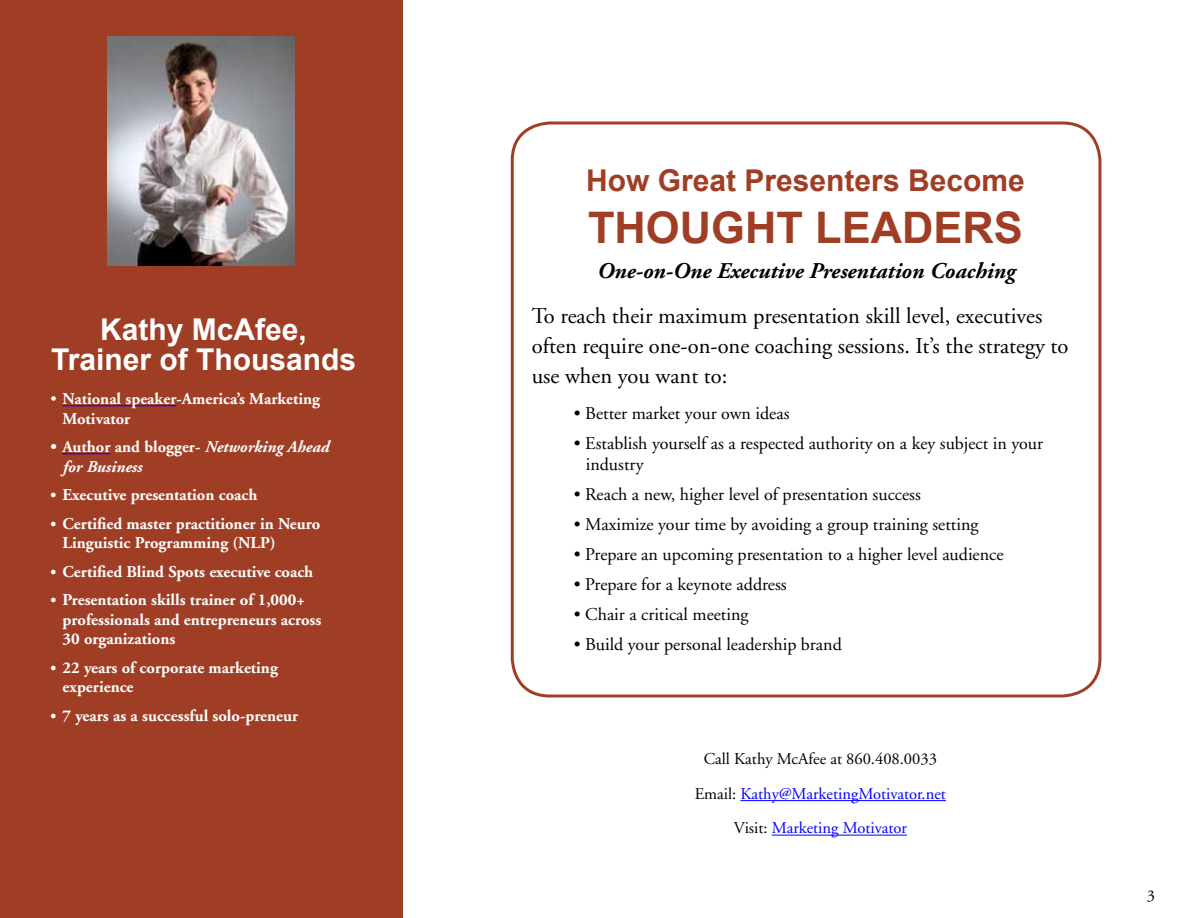
<style>
.page{position:relative;width:1188px;height:918px;background:#fff}
.page>*{position:absolute;margin:0;border:0;box-sizing:border-box;transform-origin:0 0}
.t1{font:700 43.5px "Arial";color:#a03e25}
.t2{font:700 30px/30px "Arial";color:#fff;text-align:center}
.t3{font:700 30px "Arial";color:#a03e25}
.t4{font:22.5px/30px "Adobe Garamond";color:#000}
.t5{font:italic 700 22.5px "Adobe Garamond";color:#000}
.t6{font:18px/21px "Adobe Garamond";color:#000}
.t7{font:700 16.5px/19.5px "Adobe Garamond";color:#fff}
.t8{font:16.5px/34.5px "Adobe Garamond";color:#00f;text-align:center}
.t9{font:italic 700 16.5px/19.5px "Adobe Garamond";color:#fff}
.t10{font:16.5px "Adobe Garamond";color:#000}
.s1{font-weight:400}
.s2{font-style:normal}
.s3{font-size:15px}
.s4{color:#000}
</style>
<div class="page">
<div style="left:511px;top:122px;width:590px;height:576px;border:3px solid #a03e25;border-radius:38px"></div>
<div style="left:0;top:0;width:403px;height:918px;background:#a03e25"></div>
<hr style="left:63px;top:405px;width:113px;height:1px;background:#00f">
<hr style="left:63px;top:453px;width:48px;height:1px;background:#00f">
<img style="left:108px;top:36px;width:187px;height:230px">
<hr style="left:740px;top:800px;width:206px;height:1px;background:#00f">
<hr style="left:772px;top:835px;width:135px;height:1px;background:#00f">
<h2 class="t2" style="left:51px;top:315px;width:307px">Kathy McAfee,<br>Trainer of Thousands</h2>
<p class="t7" style="left:63px;top:390px;width:259px;text-indent:-12px"><span class="s1">•</span> National speaker-America’s Marketing<br>Motivator</p>
<p class="t9" style="left:63px;top:438px;width:268px;text-indent:-12px"><span class="s2">• Author and blogger-</span> Networking Ahead for Business</p>
<p class="t7" style="left:51px;top:486px;width:208px"><span class="s3">•</span> Executive presentation coach</p>
<p class="t7" style="left:63px;top:514px;width:259px;text-indent:-12px"><span class="s3">•</span> Certified master practitioner in Neuro<br>Linguistic Programming (NLP)</p>
<p class="t7" style="left:51px;top:562px;width:264px"><span class="s3">•</span> Certified Blind Spots executive coach</p>
<p class="t7" style="left:63px;top:591px;width:260px;text-indent:-12px"><span class="s3">•</span> Presentation skills trainer of 1,000+ professionals and entrepreneurs across<br>30 organizations</p>
<p class="t7" style="left:63px;top:658px;width:217px;text-indent:-12px"><span class="s3">•</span> 22 years of corporate marketing experience</p>
<p class="t7" style="left:51px;top:706px;width:249px"><span class="s3">•</span> 7 years as a successful solo-preneur</p>
<h2 class="t3" style="left:586px;top:160px;width:440px">How Great Presenters Become</h2>
<h1 class="t1" style="left:588px;top:199px;width:432px">Thought Leaders</h1>
<h3 class="t5" style="left:597px;top:259px;width:419px">One-on-One Executive Presentation Coaching</h3>
<h3 class="t4" style="left:532px;top:301px;width:538px">To reach their maximum presentation skill level, executives often require one-on-one coaching sessions. It’s the strategy to use when you want to:</h3>
<p class="t6" style="left:574px;top:403px;width:217px">• Better market your own ideas</p>
<p class="t6" style="left:586px;top:433px;width:459px;text-indent:-12px">• Establish yourself as a respected authority on a key subject in your industry</p>
<p class="t6" style="left:574px;top:484px;width:349px">• Reach a new, higher level of presentation success</p>
<p class="t6" style="left:574px;top:514px;width:406px">• Maximize your time by avoiding a group training setting</p>
<p class="t6" style="left:574px;top:544px;width:431px">• Prepare an upcoming presentation to a higher level audience</p>
<p class="t6" style="left:574px;top:574px;width:214px">• Prepare for a keynote address</p>
<p class="t6" style="left:574px;top:604px;width:176px">• Chair a critical meeting</p>
<p class="t6" style="left:574px;top:634px;width:270px">• Build your personal leadership brand</p>
<p class="t8" style="left:695px;top:742px;width:253px"><span class="s4">Call Kathy McAfee at 860.408.0033<br>Email:</span> Kathy@MarketingMotivator.net<br><span class="s4">Visit:</span> Marketing Motivator</p>
<p class="t10" style="left:1147px;top:887px;width:10px">3</p>
</div>
